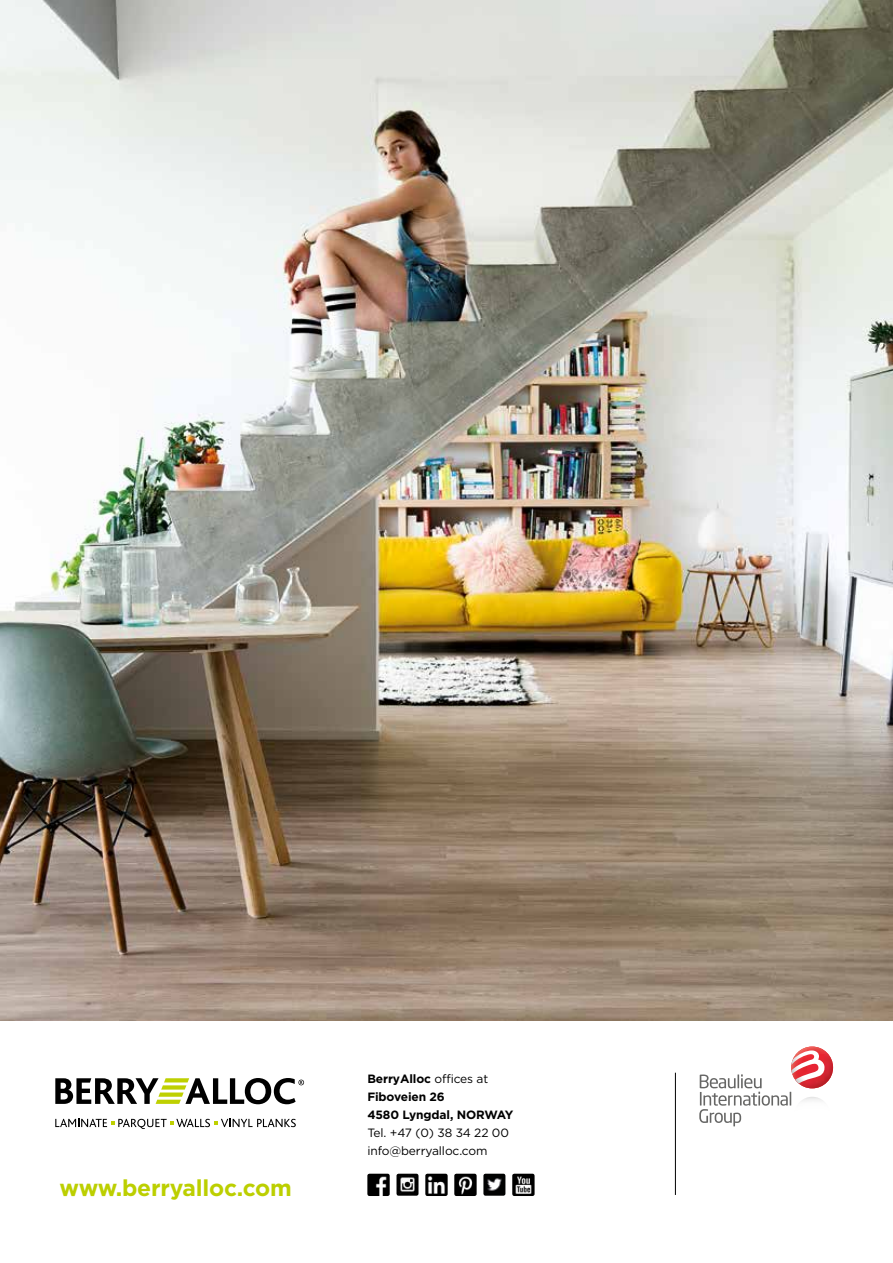
<style>
.page{position:relative;width:893px;height:1263px;background:#fff}
.page>*{position:absolute;margin:0;border:0;box-sizing:border-box;transform-origin:0 0}
.t1{font:700 22.8px "Gotham";letter-spacing:-.01em;color:#bccf00}
.t2{font:700 12px/18px "Gotham";letter-spacing:-.01em;color:#000}
.t3{font:12px/18px "Gotham";letter-spacing:-.01em;color:#000}
.s1{font-weight:400}
</style>
<div class="page">
<img style="left:0;top:0;width:893px;height:1020px">
<img style="left:367px;top:1174px;width:23px;height:22px">
<img style="left:396px;top:1174px;width:22px;height:22px">
<img style="left:425px;top:1174px;width:23px;height:22px">
<img style="left:454px;top:1174px;width:23px;height:22px">
<img style="left:483px;top:1174px;width:22px;height:22px">
<img style="left:512px;top:1174px;width:23px;height:22px">
<img style="left:801px;top:1046px;width:32px;height:38px">
<svg style="left:699px;top:1050px;width:126px;height:76px"></svg>
<svg style="left:55px;top:1078px;width:249px;height:26px"></svg>
<svg style="left:55px;top:1119px;width:241px;height:10px"></svg>
<hr style="left:675px;top:1073px;width:1px;height:122px;background:#000">
<h1 class="t1" style="left:60px;top:1174px;width:234px">www.berryalloc.com</h1>
<p class="t2" style="left:367px;top:1069px;width:148px">BerryAlloc <span class="s1">offices at<br></span>Fiboveien 26<br>4580 Lyngdal, NORWAY</p>
<p class="t3" style="left:367px;top:1123px;width:143px">Tel. +47 (0) 38 34 22 00 info@berryalloc.com</p>
</div>
